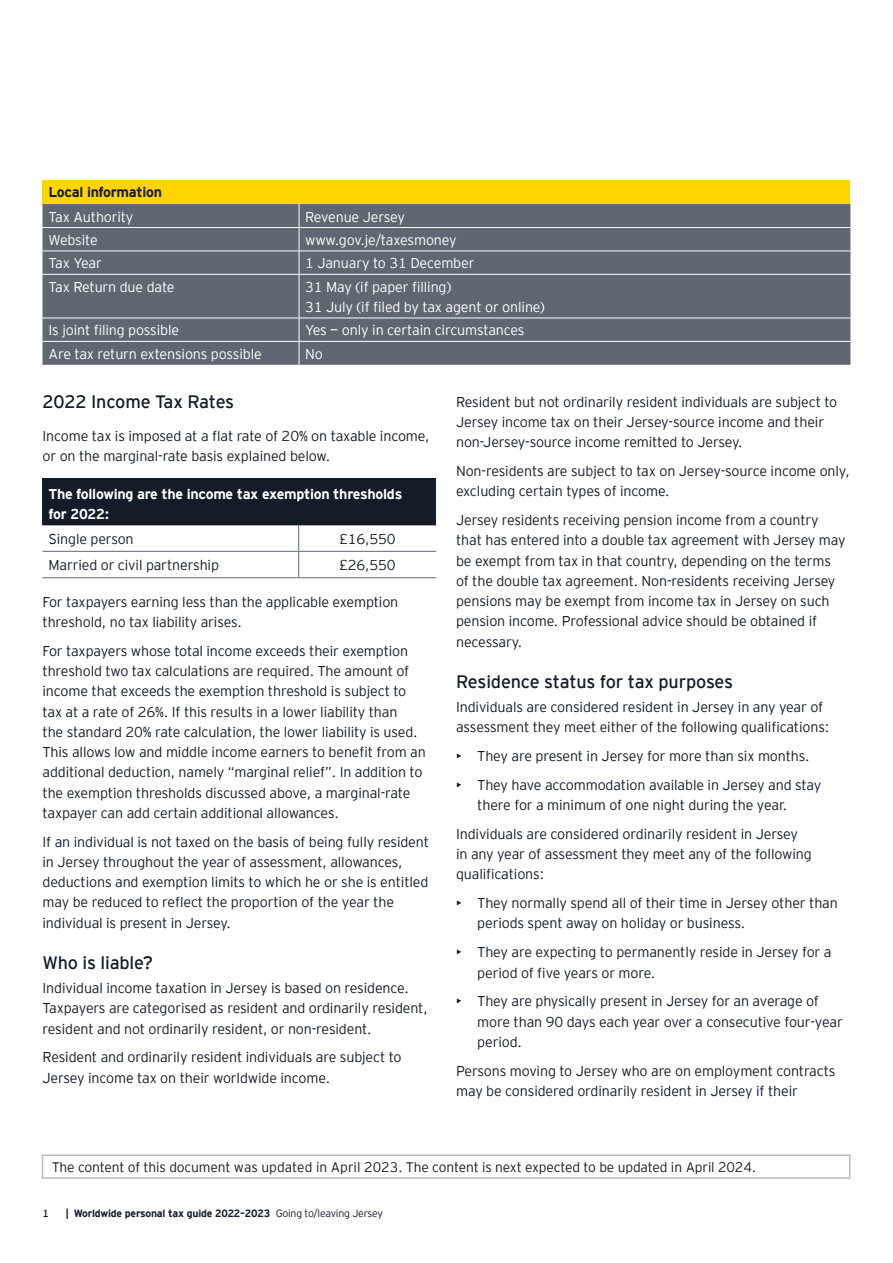
<style>
.page{position:relative;width:893px;height:1263px;background:#fff}
.page>*{position:absolute;margin:0;border:0;box-sizing:border-box;transform-origin:0 0}
.t1{font:18px "EY Interstate";letter-spacing:-.01em;color:#141c29}
.t2{font:300 14.25px/20.2px "EY Interstate";letter-spacing:-.01em;color:#141c29}
.t3{font:300 14.25px/20.2px "EY Interstate";letter-spacing:-.01em;color:#fff}
.t4{font:700 14.25px/20.2px "EY Interstate";letter-spacing:-.02em;color:#fff}
.t5{font:700 14.25px "EY Interstate";letter-spacing:-.02em;color:#141c29}
.t6{font:300 13.8px "EY Interstate";letter-spacing:-.01em;color:#141c29}
.t7{font:700 10.5px "EY Interstate";letter-spacing:-.02em;color:#141c29}
.t8{font:10.5px "EY Interstate";color:#141c29}
.s1{font-weight:300}
</style>
<div class="page">
<div style="left:43px;top:478px;width:393px;height:47px;background:#141c29"></div>
<hr style="left:43px;top:551px;width:256px;height:1px;background:#5f6872">
<hr style="left:299px;top:551px;width:137px;height:1px;background:#5f6872">
<svg style="left:298px;top:525px;width:1px;height:52px"></svg>
<hr style="left:43px;top:577px;width:256px;height:1px;background:#5f6872">
<hr style="left:299px;top:577px;width:137px;height:1px;background:#5f6872">
<div style="left:43px;top:180px;width:807px;height:24px;background:#ffd500"></div>
<div style="left:43px;top:204px;width:807px;height:161px;background:#5f6872"></div>
<svg style="left:299px;top:204px;width:1px;height:70px"></svg>
<hr style="left:299px;top:275px;width:1px;height:43px;background:#fff">
<svg style="left:299px;top:319px;width:1px;height:46px"></svg>
<hr style="left:43px;top:227px;width:256px;height:1px;background:#fff">
<hr style="left:299px;top:227px;width:551px;height:1px;background:#fff">
<hr style="left:43px;top:251px;width:256px;height:1px;background:#fff">
<hr style="left:299px;top:251px;width:551px;height:1px;background:#fff">
<hr style="left:43px;top:274px;width:256px;height:1px;background:#fff">
<hr style="left:299px;top:274px;width:551px;height:1px;background:#fff">
<hr style="left:43px;top:318px;width:256px;height:1px;background:#fff">
<hr style="left:299px;top:318px;width:551px;height:1px;background:#fff">
<hr style="left:43px;top:341px;width:256px;height:1px;background:#fff">
<hr style="left:299px;top:341px;width:551px;height:1px;background:#fff">
<div style="left:42px;top:1154px;width:808px;height:25px;border:2px solid #b5babe"></div>
<p class="t5" style="left:49px;top:182px;width:115px">Local information</p>
<p class="t3" style="left:49px;top:205px;width:86px">Tax Authority</p>
<p class="t3" style="left:305px;top:205px;width:101px">Revenue Jersey</p>
<p class="t3" style="left:49px;top:229px;width:51px">Website</p>
<p class="t3" style="left:305px;top:229px;width:153px">www.gov.je/taxesmoney</p>
<p class="t3" style="left:49px;top:252px;width:55px">Tax Year</p>
<p class="t3" style="left:305px;top:252px;width:171px">1 January to 31 December</p>
<p class="t3" style="left:49px;top:276px;width:128px">Tax Return due date</p>
<p class="t3" style="left:305px;top:276px;width:241px">31 May (if paper filling)<br>31 July (if filed by tax agent or online)</p>
<p class="t3" style="left:49px;top:319px;width:132px">Is joint filing possible</p>
<p class="t3" style="left:305px;top:319px;width:221px">Yes — only in certain circumstances</p>
<p class="t3" style="left:49px;top:343px;width:215px">Are tax return extensions possible</p>
<p class="t3" style="left:305px;top:343px;width:19px">No</p>
<p class="t1" style="left:43px;top:389px;width:193px">2022 Income Tax Rates</p>
<p class="t2" style="left:456px;top:391px;width:383px">Resident but not ordinarily resident individuals are subject to<br>Jersey income tax on their Jersey-source income and their non-Jersey-source income remitted to Jersey.</p>
<p class="t2" style="left:456px;top:460px;width:395px">Non-residents are subject to tax on Jersey-source income only, excluding certain types of income.</p>
<p class="t2" style="left:456px;top:509px;width:391px">Jersey residents receiving pension income from a country that has entered into a double tax agreement with Jersey may be exempt from tax in that country, depending on the terms of the double tax agreement. Non-residents receiving Jersey pensions may be exempt from income tax in Jersey on such pension income. Professional advice should be obtained if necessary.</p>
<p class="t1" style="left:456px;top:668px;width:279px">Residence status for tax purposes</p>
<p class="t2" style="left:456px;top:696px;width:375px">Individuals are considered resident in Jersey in any year of assessment they meet either of the following qualifications:</p>
<p class="t2" style="left:456px;top:745px;width:355px">• They are present in Jersey for more than six months.</p>
<p class="t2" style="left:477px;top:774px;width:345px;text-indent:-21px">• They have accommodation available in Jersey and stay there for a minimum of one night during the year.</p>
<p class="t2" style="left:456px;top:823px;width:357px">Individuals are considered ordinarily resident in Jersey in any year of assessment they meet any of the following qualifications:</p>
<p class="t2" style="left:477px;top:892px;width:362px;text-indent:-21px">• They normally spend all of their time in Jersey other than periods spent away on holiday or business.</p>
<p class="t2" style="left:477px;top:941px;width:356px;text-indent:-21px">• They are expecting to permanently reside in Jersey for a period of five years or more.</p>
<p class="t2" style="left:477px;top:990px;width:367px;text-indent:-21px">• They are physically present in Jersey for an average of more than 90 days each year over a consecutive four-year period.</p>
<p class="t2" style="left:456px;top:1059px;width:381px">Persons moving to Jersey who are on employment contracts may be considered ordinarily resident in Jersey if their</p>
<p class="t2" style="left:43px;top:425px;width:388px">Income tax is imposed at a flat rate of 20% on taxable income, or on the marginal-rate basis explained below.</p>
<p class="t4" style="left:49px;top:482px;width:355px">The following are the income tax exemption thresholds for 2022:</p>
<p class="t2" style="left:49px;top:528px;width:87px">Single person</p>
<p class="t2" style="left:339px;top:528px;width:58px">£16,550</p>
<p class="t2" style="left:49px;top:554px;width:172px">Married or civil partnership</p>
<p class="t2" style="left:339px;top:554px;width:58px">£26,550</p>
<p class="t2" style="left:43px;top:591px;width:357px">For taxpayers earning less than the applicable exemption threshold, no tax liability arises.</p>
<p class="t2" style="left:43px;top:640px;width:385px">For taxpayers whose total income exceeds their exemption threshold two tax calculations are required. The amount of income that exceeds the exemption threshold is subject to tax at a rate of 26%. If this results in a lower liability than<br>the standard 20% rate calculation, the lower liability is used.<br>This allows low and middle income earners to benefit from an additional deduction, namely “marginal relief”. In addition to the exemption thresholds discussed above, a marginal-rate taxpayer can add certain additional allowances.</p>
<p class="t2" style="left:43px;top:831px;width:388px">If an individual is not taxed on the basis of being fully resident in Jersey throughout the year of assessment, allowances, deductions and exemption limits to which he or she is entitled may be reduced to reflect the proportion of the year the individual is present in Jersey.</p>
<p class="t1" style="left:43px;top:949px;width:112px">Who is liable?</p>
<p class="t2" style="left:43px;top:977px;width:387px">Individual income taxation in Jersey is based on residence.<br>Taxpayers are categorised as resident and ordinarily resident, resident and not ordinarily resident, or non-resident.</p>
<p class="t2" style="left:43px;top:1046px;width:361px">Resident and ordinarily resident individuals are subject to<br>Jersey income tax on their worldwide income.</p>
<p class="t6" style="left:52px;top:1157px;width:706px">The content of this document was updated in April 2023. The content is next expected to be updated in April 2024.</p>
<p class="t8" style="left:43px;top:1206px;width:8px">1</p>
<p class="t7" style="left:66px;top:1206px;width:319px">| Worldwide personal tax guide 2022–2023 <span class="s1">Going to/leaving Jersey</span></p>
</div>
